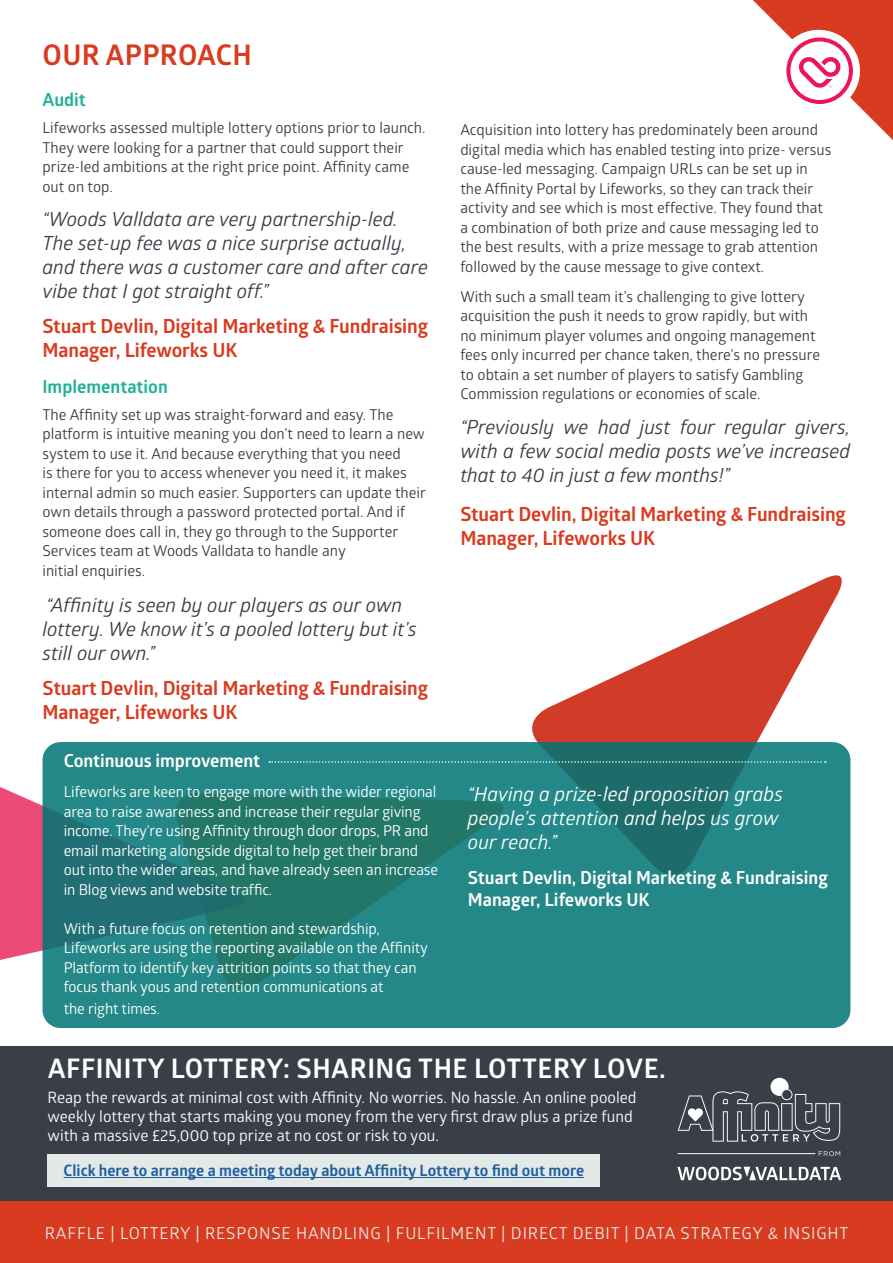
<style>
.page{position:relative;width:893px;height:1263px;background:#fff}
.page>*{position:absolute;margin:0;border:0;box-sizing:border-box;transform-origin:0 0}
.t1{font:700 28.5px "Glober";letter-spacing:.01em;color:#d93b20}
.t2{font:700 27px "Glober";letter-spacing:.02em;color:#fff}
.t3{font:italic 19.5px/24px "Glober";color:#3a3e47}
.t4{font:700 19.5px/24px "Glober";letter-spacing:-.005em;color:#d93b20}
.t5{font:italic 19.5px/24px "Glober";color:#fff}
.t6{font:700 18px/21.6px "Glober";color:#fff}
.t7{font:700 18px "Glober";color:#23b099}
.t8{font:16.5px "Glober";letter-spacing:.05em;color:#e3e9e7}
.t9{font:15.75px/18.8px "Glober";color:#fff}
.t10{font:700 15.75px "Glober";color:#215e9e}
.t11{font:15px/19.5px "Glober";color:#3a3e47}
.t12{font:15px/19.5px "Glober";letter-spacing:-.01em;color:#fff}
</style>
<div class="page">
<svg style="left:532px;top:575px;width:319px;height:315px"></svg>
<svg style="left:0;top:773px;width:43px;height:198px"></svg>
<div style="left:0;top:1046px;width:893px;height:163px;background:#3a3e47"></div>
<div style="left:0;top:1201px;width:893px;height:62px;background:#d93b20"></div>
<div style="left:47px;top:1155px;width:553px;height:32px;background:#e3e9e7"></div>
<hr style="left:64px;top:1177px;width:520px;height:1px;background:#215e9e">
<svg style="left:677px;top:1167px;width:164px;height:13px"></svg>
<hr style="left:677px;top:1153px;width:138px;height:1px;background:#fff">
<svg style="left:819px;top:1151px;width:21px;height:5px"></svg>
<svg style="left:678px;top:1078px;width:162px;height:64px"></svg>
<svg style="left:753px;top:0;width:140px;height:140px"></svg>
<svg style="left:43px;top:742px;width:807px;height:286px;background:#23817f"></svg>
<svg style="left:269px;top:761px;width:557px;height:2px"></svg>
<h1 class="t1" style="left:43px;top:35px;width:211px">OUR APPROACH</h1>
<p class="t7" style="left:43px;top:87px;width:45px">Audit</p>
<p class="t11" style="left:43px;top:117px;width:385px">Lifeworks assessed multiple lottery options prior to launch.<br>They were looking for a partner that could support their prize-led ambitions at the right price point. Affinity came out on top.</p>
<h3 class="t3" style="left:43px;top:207px;width:387px">“Woods Valldata are very partnership-led.<br>The set-up fee was a nice surprise actually, and there was a customer care and after care vibe that I got straight off.”</h3>
<h3 class="t4" style="left:43px;top:314px;width:387px">Stuart Devlin, Digital Marketing &amp; Fundraising<br>Manager, Lifeworks UK</h3>
<p class="t7" style="left:43px;top:374px;width:127px">Implementation</p>
<p class="t11" style="left:43px;top:404px;width:385px">The Affinity set up was straight-forward and easy. The platform is intuitive meaning you don’t need to learn a new system to use it. And because everything that you need<br>is there for you to access whenever you need it, it makes internal admin so much easier. Supporters can update their own details through a password protected portal. And if someone does call in, they go through to the Supporter Services team at Woods Valldata to handle any<br>initial enquiries.</p>
<h3 class="t3" style="left:43px;top:592px;width:376px">“Affinity is seen by our players as our own lottery. We know it’s a pooled lottery but it’s still our own.”</h3>
<h3 class="t4" style="left:43px;top:675px;width:387px">Stuart Devlin, Digital Marketing &amp; Fundraising<br>Manager, Lifeworks UK</h3>
<p class="t6" style="left:64px;top:750px;width:198px">Continuous improvement</p>
<p class="t12" style="left:64px;top:782px;width:376px">Lifeworks are keen to engage more with the wider regional area to raise awareness and increase their regular giving income. They’re using Affinity through door drops, PR and email marketing alongside digital to help get their brand out into the wider areas, and have already seen an increase in Blog views and website traffic.</p>
<p class="t12" style="left:64px;top:918px;width:366px">With a future focus on retention and stewardship, Lifeworks are using the reporting available on the Affinity Platform to identify key attrition points so that they can focus thank yous and retention communications at</p>
<p class="t12" style="left:64px;top:998px;width:98px">the right times.</p>
<p class="t11" style="left:460px;top:119px;width:373px">Acquisition into lottery has predominately been around digital media which has enabled testing into prize- versus cause-led messaging. Campaign URLs can be set up in the Affinity Portal by Lifeworks, so they can track their activity and see which is most effective. They found that a combination of both prize and cause messaging led to the best results, with a prize message to grab attention followed by the cause message to give context.</p>
<p class="t11" style="left:460px;top:286px;width:361px">With such a small team it’s challenging to give lottery acquisition the push it needs to grow rapidly, but with no minimum player volumes and ongoing management fees only incurred per chance taken, there’s no pressure to obtain a set number of players to satisfy Gambling Commission regulations or economies of scale.</p>
<h3 class="t3" style="left:460px;top:414px;width:391px;text-align:justify">“Previously we had just four regular givers, with a few social media posts we’ve increased that to 40 in just a few months!”</h3>
<h3 class="t4" style="left:460px;top:502px;width:387px">Stuart Devlin, Digital Marketing &amp; Fundraising<br>Manager, Lifeworks UK</h3>
<h3 class="t5" style="left:468px;top:782px;width:317px">“Having a prize-led proposition grabs people’s attention and helps us grow our reach.”</h3>
<p class="t6" style="left:468px;top:866px;width:362px">Stuart Devlin, Digital Marketing &amp; Fundraising<br>Manager, Lifeworks UK</p>
<h2 class="t2" style="left:48px;top:1049px;width:619px">AFFINITY LOTTERY: SHARING THE LOTTERY LOVE.</h2>
<p class="t9" style="left:48px;top:1087px;width:590px">Reap the rewards at minimal cost with Affinity. No worries. No hassle. An online pooled weekly lottery that starts making you money from the very first draw plus a prize fund with a massive £25,000 top prize at no cost or risk to you.</p>
<p class="t10" style="left:64px;top:1159px;width:522px">Click here to arrange a meeting today about Affinity Lottery to find out more</p>
<p class="t8" style="left:45px;top:1221px;width:805px">RAFFLE | LOTTERY | RESPONSE HANDLING | FULFILMENT | DIRECT DEBIT | DATA STRATEGY &amp; INSIGHT</p>
</div>
